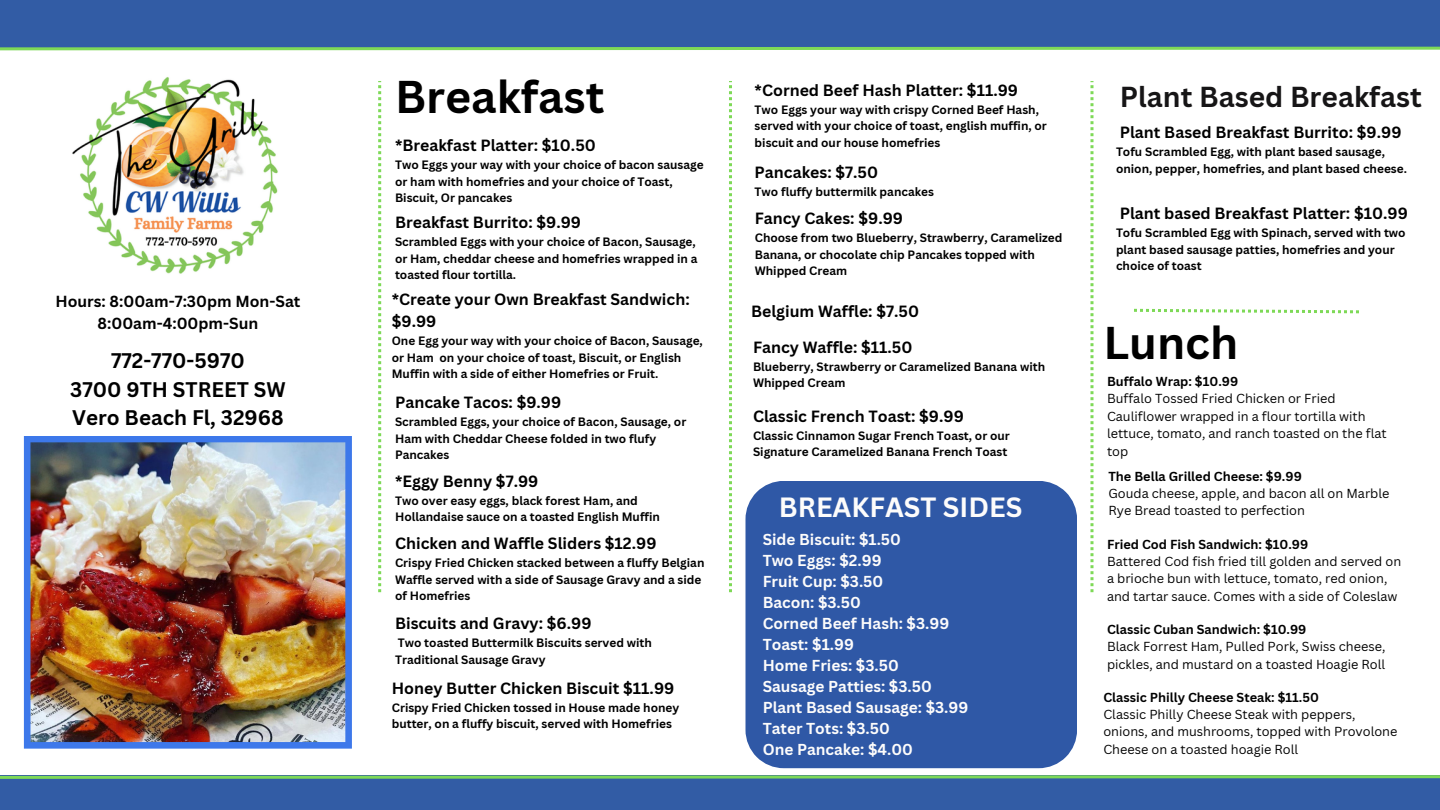
<style>
.page{position:relative;width:1440px;height:810px;background:#fff}
.page>*{position:absolute;margin:0;border:0;box-sizing:border-box;transform-origin:0 0}
.t1{font:700 44.7px "Canva Sans";color:#000}
.t2{font:700 28.1px "Canva Sans";color:#161516}
.t3{font:700 27.1px "Canva Sans";color:#fdfcfb}
.t4{font:700 20.6px "Canva Sans";color:#000}
.t5{font:700 15.8px/21.8px "Canva Sans";color:#000}
.t6{font:700 15.6px "Canva Sans";color:#000}
.t7{font:700 15.4px "Canva Sans";color:#fdfcfb}
.t8{font:12.7px/17.2px "Canva Sans";color:#000}
.t9{font:700 12.7px "Canva Sans";color:#000}
.t10{font:700 11.8px/16.5px "Canva Sans";color:#000}
</style>
<div class="page">
<div style="left:0;top:0;width:214px;height:48px;background:#325ca5"></div>
<div style="left:214px;top:0;width:243px;height:48px;background:#325ca5"></div>
<div style="left:457px;top:0;width:243px;height:48px;background:#325ca5"></div>
<div style="left:700px;top:0;width:243px;height:48px;background:#325ca5"></div>
<div style="left:943px;top:0;width:243px;height:48px;background:#325ca5"></div>
<div style="left:1186px;top:0;width:254px;height:48px;background:#325ca5"></div>
<div style="left:0;top:775px;width:243px;height:35px;background:#325ca5"></div>
<div style="left:243px;top:775px;width:243px;height:35px;background:#325ca5"></div>
<div style="left:486px;top:775px;width:243px;height:35px;background:#325ca5"></div>
<div style="left:729px;top:775px;width:243px;height:35px;background:#325ca5"></div>
<div style="left:972px;top:775px;width:243px;height:35px;background:#325ca5"></div>
<div style="left:1215px;top:775px;width:225px;height:35px;background:#325ca5"></div>
<svg style="left:0;top:46px;width:1440px;height:5px"></svg>
<svg style="left:0;top:775px;width:1440px;height:4px"></svg>
<img style="left:72px;top:77px;width:206px;height:197px">
<img style="left:24px;top:436px;width:328px;height:313px">
<svg style="left:378px;top:81px;width:3px;height:511px"></svg>
<svg style="left:729px;top:81px;width:3px;height:511px"></svg>
<svg style="left:1090px;top:81px;width:3px;height:511px"></svg>
<div style="left:746px;top:481px;width:331px;height:287px;background:#2f58a6"></div>
<svg style="left:1134px;top:309px;width:225px;height:4px"></svg>
<p class="t6" style="left:55px;top:290px;width:247px">Hours: 8:00am-7:30pm Mon-Sat</p>
<p class="t6" style="left:98px;top:312px;width:162px">8:00am-4:00pm-Sun</p>
<p class="t4" style="left:111px;top:346px;width:135px">772-770-5970</p>
<p class="t4" style="left:70px;top:375px;width:217px">3700 9TH STREET SW</p>
<p class="t4" style="left:72px;top:403px;width:213px">Vero Beach Fl, 32968</p>
<p class="t1" style="left:395px;top:65px;width:211px">Breakfast</p>
<p class="t5" style="left:395px;top:134px;width:202px">*Breakfast Platter: $10.50</p>
<p class="t10" style="left:395px;top:156px;width:310px">Two Eggs your way with your choice of bacon sausage or ham with homefries and your choice of Toast,<br>Biscuit, Or pancakes</p>
<p class="t5" style="left:395px;top:211px;width:188px">Breakfast Burrito: $9.99</p>
<p class="t10" style="left:395px;top:233px;width:304px">Scrambled Eggs with your choice of Bacon, Sausage, or Ham, cheddar cheese and homefries wrapped in a toasted flour tortilla.</p>
<p class="t5" style="left:392px;top:288px;width:299px">*Create your Own Breakfast Sandwich: $9.99</p>
<p class="t10" style="left:392px;top:332px;width:313px">One Egg your way with your choice of Bacon, Sausage, or Ham on your choice of toast, Biscuit, or English<br>Muffin with a side of either Homefries or Fruit.</p>
<p class="t5" style="left:395px;top:391px;width:168px">Pancake Tacos: $9.99</p>
<p class="t10" style="left:395px;top:414px;width:293px">Scrambled Eggs, your choice of Bacon, Sausage, or<br>Ham with Cheddar Cheese folded in two flufy<br>Pancakes</p>
<p class="t5" style="left:395px;top:470px;width:145px">*Eggy Benny $7.99</p>
<p class="t10" style="left:395px;top:492px;width:267px">Two over easy eggs, black forest Ham, and<br>Hollandaise sauce on a toasted English Muffin</p>
<p class="t5" style="left:395px;top:532px;width:263px">Chicken and Waffle Sliders $12.99</p>
<p class="t10" style="left:395px;top:555px;width:311px">Crispy Fried Chicken stacked between a fluffy Belgian<br>Waffle served with a side of Sausage Gravy and a side of Homefries</p>
<p class="t5" style="left:395px;top:612px;width:198px">Biscuits and Gravy: $6.99</p>
<p class="t10" style="left:395px;top:634px;width:258px">Two toasted Buttermilk Biscuits served with<br>Traditional Sausage Gravy</p>
<p class="t5" style="left:392px;top:677px;width:284px">Honey Butter Chicken Biscuit $11.99</p>
<p class="t10" style="left:392px;top:699px;width:289px">Crispy Fried Chicken tossed in House made honey butter, on a fluffy biscuit, served with Homefries</p>
<p class="t5" style="left:755px;top:79px;width:265px">*Corned Beef Hash Platter: $11.99</p>
<p class="t10" style="left:755px;top:101px;width:294px">Two Eggs your way with crispy Corned Beef Hash, served with your choice of toast, english muffin, or biscuit and our house homefries</p>
<p class="t5" style="left:755px;top:161px;width:125px">Pancakes: $7.50</p>
<p class="t10" style="left:755px;top:183px;width:181px">Two fluffy buttermilk pancakes</p>
<p class="t5" style="left:755px;top:207px;width:150px">Fancy Cakes: $9.99</p>
<p class="t10" style="left:755px;top:229px;width:309px">Choose from two Blueberry, Strawberry, Caramelized<br>Banana, or chocolate chip Pancakes topped with<br>Whipped Cream</p>
<p class="t5" style="left:751px;top:300px;width:170px">Belgium Waffle: $7.50</p>
<p class="t5" style="left:753px;top:336px;width:161px">Fancy Waffle: $11.50</p>
<p class="t10" style="left:753px;top:358px;width:294px">Blueberry, Strawberry or Caramelized Banana with<br>Whipped Cream</p>
<p class="t5" style="left:753px;top:405px;width:212px">Classic French Toast: $9.99</p>
<p class="t10" style="left:753px;top:427px;width:258px">Classic Cinnamon Sugar French Toast, or our<br>Signature Caramelized Banana French Toast</p>
<p class="t3" style="left:779px;top:488px;width:245px">BREAKFAST SIDES</p>
<p class="t7" style="left:763px;top:529px;width:140px">Side Biscuit: $1.50</p>
<p class="t7" style="left:763px;top:550px;width:121px">Two Eggs: $2.99</p>
<p class="t7" style="left:763px;top:571px;width:122px">Fruit Cup: $3.50</p>
<p class="t7" style="left:763px;top:592px;width:100px">Bacon: $3.50</p>
<p class="t7" style="left:763px;top:613px;width:188px">Corned Beef Hash: $3.99</p>
<p class="t7" style="left:763px;top:634px;width:93px">Toast: $1.99</p>
<p class="t7" style="left:763px;top:655px;width:138px">Home Fries: $3.50</p>
<p class="t7" style="left:763px;top:676px;width:171px">Sausage Patties: $3.50</p>
<p class="t7" style="left:763px;top:697px;width:207px">Plant Based Sausage: $3.99</p>
<p class="t7" style="left:763px;top:718px;width:129px">Tater Tots: $3.50</p>
<p class="t7" style="left:763px;top:739px;width:152px">One Pancake: $4.00</p>
<p class="t2" style="left:1120px;top:77px;width:304px">Plant Based Breakfast</p>
<p class="t5" style="left:1120px;top:121px;width:283px">Plant Based Breakfast Burrito: $9.99</p>
<p class="t10" style="left:1116px;top:143px;width:292px">Tofu Scrambled Egg, with plant based sausage, onion, pepper, homefries, and plant based cheese.</p>
<p class="t5" style="left:1120px;top:202px;width:290px">Plant based Breakfast Platter: $10.99</p>
<p class="t10" style="left:1116px;top:224px;width:291px">Tofu Scrambled Egg with Spinach, served with two plant based sausage patties, homefries and your choice of toast</p>
<p class="t1" style="left:1103px;top:312px;width:136px">Lunch</p>
<p class="t9" style="left:1107px;top:372px;width:133px">Buffalo Wrap: $10.99</p>
<p class="t8" style="left:1107px;top:390px;width:281px;line-height:17.5px">Buffalo Tossed Fried Chicken or Fried Cauliflower wrapped in a flour tortilla with lettuce, tomato, and ranch toasted on the flat top</p>
<p class="t9" style="left:1108px;top:467px;width:195px">The Bella Grilled Cheese: $9.99</p>
<p class="t8" style="left:1108px;top:484px;width:283px">Gouda cheese, apple, and bacon all on Marble<br>Rye Bread toasted to perfection</p>
<p class="t9" style="left:1107px;top:535px;width:203px">Fried Cod Fish Sandwich: $10.99</p>
<p class="t8" style="left:1107px;top:553px;width:296px">Battered Cod fish fried till golden and served on a brioche bun with lettuce, tomato, red onion, and tartar sauce. Comes with a side of Coleslaw</p>
<p class="t9" style="left:1107px;top:620px;width:201px">Classic Cuban Sandwich: $10.99</p>
<p class="t8" style="left:1107px;top:638px;width:280px">Black Forrest Ham, Pulled Pork, Swiss cheese, pickles, and mustard on a toasted Hoagie Roll</p>
<p class="t9" style="left:1103px;top:688px;width:217px">Classic Philly Cheese Steak: $11.50</p>
<p class="t8" style="left:1103px;top:706px;width:296px">Classic Philly Cheese Steak with peppers, onions, and mushrooms, topped with Provolone<br>Cheese on a toasted hoagie Roll</p>
</div>
